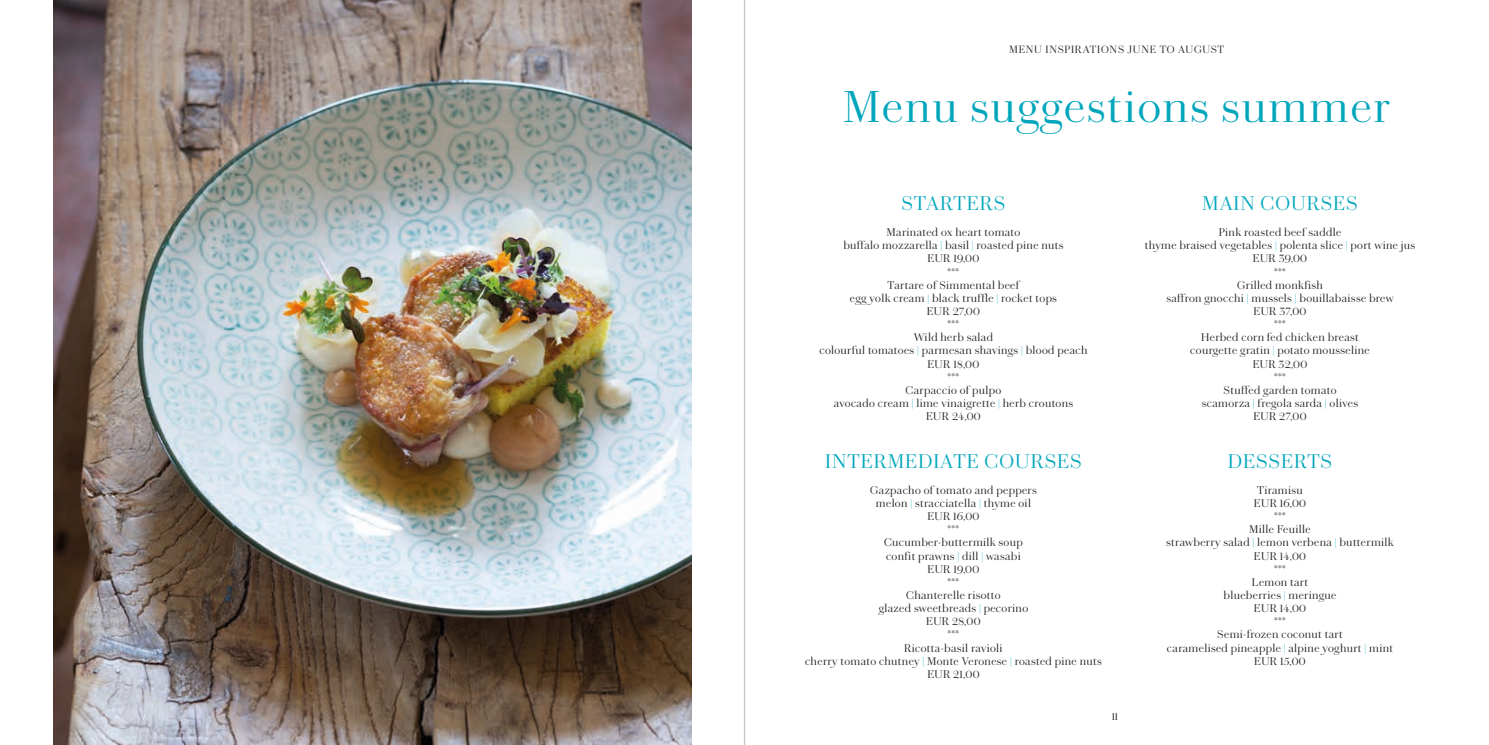
<style>
.page{position:relative;width:1489px;height:745px;background:#fff}
.page>*{position:absolute;margin:0;border:0;box-sizing:border-box;transform-origin:0 0}
.t1{font:300 45px "Chiswick Deck";letter-spacing:.04em;color:#00a6bc}
.t2{font:300 20px "Chiswick Deck";letter-spacing:.05em;color:#00a6bc}
.t3{font:300 11.25px/13.1px "Chiswick Deck";letter-spacing:.03em;color:#1d1d1b;text-align:center}
.t4{font:300 10.62px "Chiswick Deck";letter-spacing:.07em;color:#1d1d1b}
.s1{color:#00a6bc}
</style>
<div class="page">
<hr style="left:743px;top:0;width:2px;height:744px;background:#c7c7c6">
<img style="left:53px;top:0;width:638px;height:744px">
<p class="t4" style="left:1009px;top:42px;width:216px">MENU INSPIRATIONS JUNE TO AUGUST</p>
<h1 class="t1" style="left:843px;top:74px;width:548px">Menu suggestions summer</h1>
<h2 class="t2" style="left:901px;top:188px;width:105px">STARTERS</h2>
<p class="t3" style="left:819px;top:225px;width:269px">Marinated ox heart tomato<br>buffalo mozzarella <span class="s1">|</span> basil <span class="s1">|</span> roasted pine nuts<br>EUR 19,00<br>***<br>Tartare of Simmental beef<br>egg yolk cream <span class="s1">|</span> black truffle <span class="s1">|</span> rocket tops<br>EUR 27,00<br>***<br>Wild herb salad<br>colourful tomatoes <span class="s1">|</span> parmesan shavings <span class="s1">|</span> blood peach<br>EUR 18,00<br>***<br>Carpaccio of pulpo<br>avocado cream <span class="s1">|</span> lime vinaigrette <span class="s1">|</span> herb croutons<br>EUR 24,00</p>
<h2 class="t2" style="left:825px;top:446px;width:258px">INTERMEDIATE COURSES</h2>
<p class="t3" style="left:805px;top:483px;width:298px">Gazpacho of tomato and peppers<br>melon <span class="s1">|</span> stracciatella <span class="s1">|</span> thyme oil<br>EUR 16,00<br>***<br>Cucumber-buttermilk soup<br>confit prawns <span class="s1">|</span> dill <span class="s1">|</span> wasabi<br>EUR 19,00<br>***<br>Chanterelle risotto<br>glazed sweetbreads <span class="s1">|</span> pecorino<br>EUR 28,00<br>***<br>Ricotta-basil ravioli<br>cherry tomato chutney <span class="s1">|</span> Monte Veronese <span class="s1">|</span> roasted pine nuts<br>EUR 21,00</p>
<p class="t4" style="left:1111px;top:708px;width:8px">11</p>
<h2 class="t2" style="left:1202px;top:188px;width:157px">MAIN COURSES</h2>
<p class="t3" style="left:1144px;top:225px;width:272px">Pink roasted beef saddle<br>thyme braised vegetables <span class="s1">|</span> polenta slice <span class="s1">|</span> port wine jus<br>EUR 39,00<br>***<br>Grilled monkfish<br>saffron gnocchi <span class="s1">|</span> mussels <span class="s1">|</span> bouillabaisse brew<br>EUR 37,00<br>***<br>Herbed corn fed chicken breast<br>courgette gratin <span class="s1">|</span> potato mousseline<br>EUR 32,00<br>***<br>Stuffed garden tomato<br>scamorza <span class="s1">|</span> fregola sarda <span class="s1">|</span> olives<br>EUR 27,00</p>
<h2 class="t2" style="left:1227px;top:446px;width:106px">DESSERTS</h2>
<p class="t3" style="left:1166px;top:483px;width:229px">Tiramisu<br>EUR 16,00<br>***<br>Mille Feuille<br>strawberry salad <span class="s1">|</span> lemon verbena <span class="s1">|</span> buttermilk<br>EUR 14,00<br>***<br>Lemon tart<br>blueberries <span class="s1">|</span> meringue<br>EUR 14,00<br>***<br>Semi-frozen coconut tart<br>caramelised pineapple <span class="s1">|</span> alpine yoghurt <span class="s1">|</span> mint<br>EUR 15,00</p>
</div>
